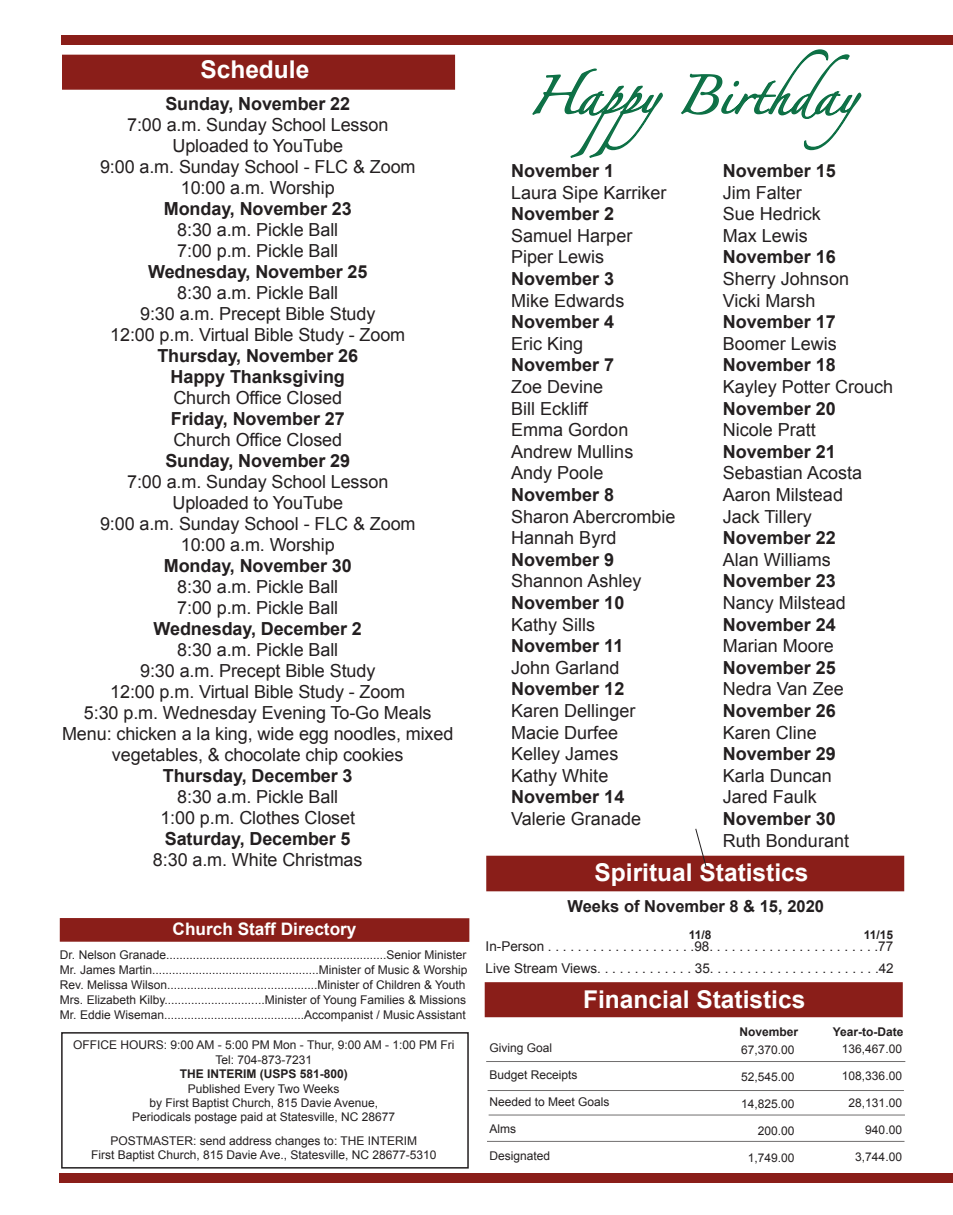
<style>
.page{position:relative;width:953px;height:1215px;background:#fff}
.page>*{position:absolute;margin:0;border:0;box-sizing:border-box;transform-origin:0 0}
.t1{font:34.35px "Zapfino";color:#0d7045}
.t2{font:700 24.45px "Arial";color:#fff}
.t3{font:18px/21px "Arial";letter-spacing:-.005em;color:#231f20}
.t4{font:700 18px/21px "Arial";color:#231f20;text-align:center}
.t5{font:700 17.25px "Arial";color:#fff}
.t6{font:700 16.5px "Arial";color:#231f20}
.t7{font:13.5px/22.5px "Arial";color:#231f20}
.t8{font:12px/14.4px "Arial";color:#231f20;text-align:center}
.t9{font:700 12px "Arial";color:#231f20}
</style>
<div class="page">
<div style="left:62px;top:55px;width:393px;height:35px;background:#8a1e19;border:2px solid #8a1e19"></div>
<div style="left:486px;top:856px;width:418px;height:35px;background:#8a1e19"></div>
<div style="left:60px;top:919px;width:408px;height:22px;background:#8a1e19"></div>
<div style="left:60px;top:918px;width:409px;height:24px;border:2px solid #8a1e19"></div>
<div style="left:61px;top:1032px;width:407px;height:137px;border:2px solid #231f20"></div>
<div style="left:61px;top:35px;width:891px;height:10px;background:#8a1e19"></div>
<div style="left:484px;top:982px;width:418px;height:35px;background:#8a1e19;border:2px solid #8a1e19"></div>
<hr style="left:486px;top:1061px;width:419px;height:1px;background:#706e6e">
<hr style="left:487px;top:1090px;width:416px;height:1px;background:#706e6e">
<hr style="left:488px;top:1115px;width:416px;height:1px;background:#706e6e">
<hr style="left:487px;top:1141px;width:417px;height:1px;background:#706e6e">
<div style="left:59px;top:1174px;width:893px;height:9px;background:#8a1e19"></div>
<svg style="left:695px;top:829px;width:11px;height:38px"></svg>
<svg style="left:532px;top:68px;width:131px;height:90px"></svg>
<svg style="left:681px;top:49px;width:181px;height:102px"></svg>
<h2 class="t2" style="left:200px;top:53px;width:110px">Schedule</h2>
<p class="t4" style="left:165px;top:94px;width:186px">Sunday, November 22</p>
<p class="t3" style="left:100px;top:115px;width:317px;text-align:center">7:00 a.m. Sunday School Lesson<br>Uploaded to YouTube<br>9:00 a.m. Sunday School - FLC &amp; Zoom<br>10:00 a.m. Worship</p>
<p class="t4" style="left:164px;top:199px;width:189px">Monday, November 23</p>
<p class="t3" style="left:177px;top:220px;width:162px">8:30 a.m. Pickle Ball<br>7:00 p.m. Pickle Ball</p>
<p class="t4" style="left:148px;top:262px;width:221px">Wednesday, November 25</p>
<p class="t3" style="left:110px;top:283px;width:296px;text-align:center">8:30 a.m. Pickle Ball<br>9:30 a.m. Precept Bible Study<br>12:00 p.m. Virtual Bible Study - Zoom</p>
<p class="t4" style="left:157px;top:346px;width:202px">Thursday, November 26<br>Happy Thanksgiving</p>
<p class="t3" style="left:173px;top:388px;width:170px">Church Office Closed</p>
<p class="t4" style="left:171px;top:409px;width:175px">Friday, November 27</p>
<p class="t3" style="left:173px;top:430px;width:170px">Church Office Closed</p>
<p class="t4" style="left:165px;top:451px;width:186px">Sunday, November 29</p>
<p class="t3" style="left:100px;top:472px;width:317px;text-align:center">7:00 a.m. Sunday School Lesson<br>Uploaded to YouTube<br>9:00 a.m. Sunday School - FLC &amp; Zoom<br>10:00 a.m. Worship</p>
<p class="t4" style="left:164px;top:556px;width:189px">Monday, November 30</p>
<p class="t3" style="left:177px;top:577px;width:162px">8:30 a.m. Pickle Ball<br>7:00 p.m. Pickle Ball</p>
<p class="t4" style="left:153px;top:619px;width:210px">Wednesday, December 2</p>
<p class="t3" style="left:62px;top:640px;width:393px;text-align:center">8:30 a.m. Pickle Ball<br>9:30 a.m. Precept Bible Study<br>12:00 p.m. Virtual Bible Study - Zoom<br>5:30 p.m. Wednesday Evening To-Go Meals Menu: chicken a la king, wide egg noodles, mixed vegetables, &amp; chocolate chip cookies</p>
<p class="t4" style="left:163px;top:766px;width:191px">Thursday, December 3</p>
<p class="t3" style="left:160px;top:787px;width:196px;text-align:center">8:30 a.m. Pickle Ball<br>1:00 p.m. Clothes Closet</p>
<p class="t4" style="left:165px;top:829px;width:187px">Saturday, December 5</p>
<p class="t3" style="left:153px;top:850px;width:211px">8:30 a.m. White Christmas</p>
<p class="t5" style="left:173px;top:917px;width:185px">Church Staff Directory</p>
<p class="t8" style="left:60px;top:948px;width:409px;line-height:15px;text-align:left">Dr. Nelson Granade..................................................................Senior Minister Mr. James Martin..................................................Minister of Music &amp; Worship Rev. Melissa Wilson.............................................Minister of Children &amp; Youth Mrs. Elizabeth Kilby..............................Minister of Young Families &amp; Missions Mr. Eddie Wiseman..........................................Accompanist / Music Assistant</p>
<p class="t8" style="left:73px;top:1038px;width:383px">OFFICE HOURS: 9:00 AM - 5:00 PM Mon - Thur, 9:00 AM - 1:00 PM Fri<br>Tel: 704-873-7231</p>
<p class="t9" style="left:180px;top:1066px;width:170px">THE INTERIM (USPS 581-800)</p>
<p class="t8" style="left:132px;top:1081px;width:264px">Published Every Two Weeks<br>by First Baptist Church, 815 Davie Avenue,<br>Periodicals postage paid at Statesville, NC 28677</p>
<p class="t8" style="left:91px;top:1133px;width:347px">POSTMASTER: send address changes to: THE INTERIM<br>First Baptist Church, 815 Davie Ave., Statesville, NC 28677-5310</p>
<h1 class="t1" style="left:528px;top:81px;width:367px">HappyBirthday</h1>
<p class="t4" style="left:511px;top:161px;width:105px">November 1</p>
<p class="t3" style="left:511px;top:182px;width:157px">Laura Sipe Karriker</p>
<p class="t4" style="left:511px;top:204px;width:105px">November 2</p>
<p class="t3" style="left:511px;top:225px;width:123px;line-height:21.6px">Samuel Harper<br>Piper Lewis</p>
<p class="t4" style="left:511px;top:269px;width:105px">November 3</p>
<p class="t3" style="left:511px;top:290px;width:115px">Mike Edwards</p>
<p class="t4" style="left:511px;top:312px;width:105px">November 4</p>
<p class="t3" style="left:511px;top:333px;width:74px">Eric King</p>
<p class="t4" style="left:511px;top:355px;width:105px">November 7</p>
<p class="t3" style="left:511px;top:376px;width:124px;line-height:21.6px">Zoe Devine<br>Bill Eckliff<br>Emma Gordon<br>Andrew Mullins<br>Andy Poole</p>
<p class="t4" style="left:511px;top:485px;width:105px">November 8</p>
<p class="t3" style="left:511px;top:506px;width:166px;line-height:21.6px">Sharon Abercrombie<br>Hannah Byrd</p>
<p class="t4" style="left:511px;top:550px;width:105px">November 9</p>
<p class="t3" style="left:511px;top:571px;width:132px">Shannon Ashley</p>
<p class="t4" style="left:511px;top:593px;width:115px">November 10</p>
<p class="t3" style="left:511px;top:614px;width:86px">Kathy Sills</p>
<p class="t4" style="left:511px;top:636px;width:114px">November 11</p>
<p class="t3" style="left:511px;top:657px;width:110px">John Garland</p>
<p class="t4" style="left:511px;top:679px;width:115px">November 12</p>
<p class="t3" style="left:511px;top:700px;width:126px;line-height:21.6px">Karen Dellinger<br>Macie Durfee<br>Kelley James<br>Kathy White</p>
<p class="t4" style="left:511px;top:787px;width:115px">November 14</p>
<p class="t3" style="left:511px;top:808px;width:131px">Valerie Granade</p>
<p class="t4" style="left:722px;top:161px;width:115px">November 15</p>
<p class="t3" style="left:722px;top:182px;width:100px;line-height:21.6px">Jim Falter<br>Sue Hedrick<br>Max Lewis</p>
<p class="t4" style="left:722px;top:247px;width:115px">November 16</p>
<p class="t3" style="left:722px;top:268px;width:128px;line-height:21.6px">Sherry Johnson<br>Vicki Marsh</p>
<p class="t4" style="left:722px;top:312px;width:115px">November 17</p>
<p class="t3" style="left:722px;top:333px;width:116px">Boomer Lewis</p>
<p class="t4" style="left:722px;top:355px;width:115px">November 18</p>
<p class="t3" style="left:722px;top:376px;width:172px">Kayley Potter Crouch</p>
<p class="t4" style="left:722px;top:398px;width:115px">November 20</p>
<p class="t3" style="left:722px;top:420px;width:95px">Nicole Pratt</p>
<p class="t4" style="left:722px;top:442px;width:115px">November 21</p>
<p class="t3" style="left:722px;top:462px;width:141px;line-height:21.6px">Sebastian Acosta<br>Aaron Milstead<br>Jack Tillery</p>
<p class="t4" style="left:722px;top:528px;width:115px">November 22</p>
<p class="t3" style="left:722px;top:549px;width:109px">Alan Williams</p>
<p class="t4" style="left:722px;top:571px;width:115px">November 23</p>
<p class="t3" style="left:722px;top:592px;width:125px">Nancy Milstead</p>
<p class="t4" style="left:722px;top:614px;width:115px">November 24</p>
<p class="t3" style="left:722px;top:636px;width:113px">Marian Moore</p>
<p class="t4" style="left:722px;top:658px;width:115px">November 25</p>
<p class="t3" style="left:722px;top:679px;width:122px">Nedra Van Zee</p>
<p class="t4" style="left:722px;top:701px;width:115px">November 26</p>
<p class="t3" style="left:722px;top:722px;width:96px">Karen Cline</p>
<p class="t4" style="left:722px;top:744px;width:115px">November 29</p>
<p class="t3" style="left:722px;top:765px;width:111px;line-height:21.6px">Karla Duncan<br>Jared Faulk</p>
<p class="t4" style="left:722px;top:809px;width:115px">November 30</p>
<p class="t3" style="left:722px;top:830px;width:128px">Ruth Bondurant</p>
<h2 class="t2" style="left:594px;top:856px;width:215px">Spiritual Statistics</h2>
<p class="t6" style="left:567px;top:895px;width:258px">Weeks of November 8 &amp; 15, 2020</p>
<p class="t7" style="left:485px;top:935px;width:409px">In-Person . . . . . . . . . . . . . . . . . . . .98. . . . . . . . . . . . . . . . . . . . . . .77<br>Live Stream Views. . . . . . . . . . . . . 35. . . . . . . . . . . . . . . . . . . . . . .42</p>
<p class="t9" style="left:688px;top:927px;width:24px">11/8</p>
<p class="t9" style="left:863px;top:927px;width:31px">11/15</p>
<h2 class="t2" style="left:583px;top:983px;width:224px">Financial Statistics</h2>
<p class="t8" style="left:489px;top:1040px;width:64px">Giving Goal</p>
<p class="t8" style="left:489px;top:1067px;width:90px">Budget Receipts</p>
<p class="t8" style="left:489px;top:1094px;width:122px">Needed to Meet Goals</p>
<p class="t8" style="left:489px;top:1121px;width:28px">Alms</p>
<p class="t8" style="left:489px;top:1148px;width:62px">Designated</p>
<p class="t9" style="left:739px;top:1024px;width:60px">November</p>
<p class="t8" style="left:741px;top:1043px;width:55px">67,370.00</p>
<p class="t8" style="left:741px;top:1070px;width:55px">52,545.00</p>
<p class="t8" style="left:741px;top:1097px;width:55px">14,825.00</p>
<p class="t8" style="left:757px;top:1124px;width:38px">200.00</p>
<p class="t8" style="left:747px;top:1151px;width:48px">1,749.00</p>
<p class="t9" style="left:832px;top:1024px;width:72px">Year-to-Date</p>
<p class="t8" style="left:841px;top:1042px;width:62px">136,467.00</p>
<p class="t8" style="left:841px;top:1069px;width:62px">108,336.00</p>
<p class="t8" style="left:848px;top:1096px;width:55px">28,131.00</p>
<p class="t8" style="left:865px;top:1123px;width:38px">940.00</p>
<p class="t8" style="left:855px;top:1150px;width:48px">3,744.00</p>
</div>
